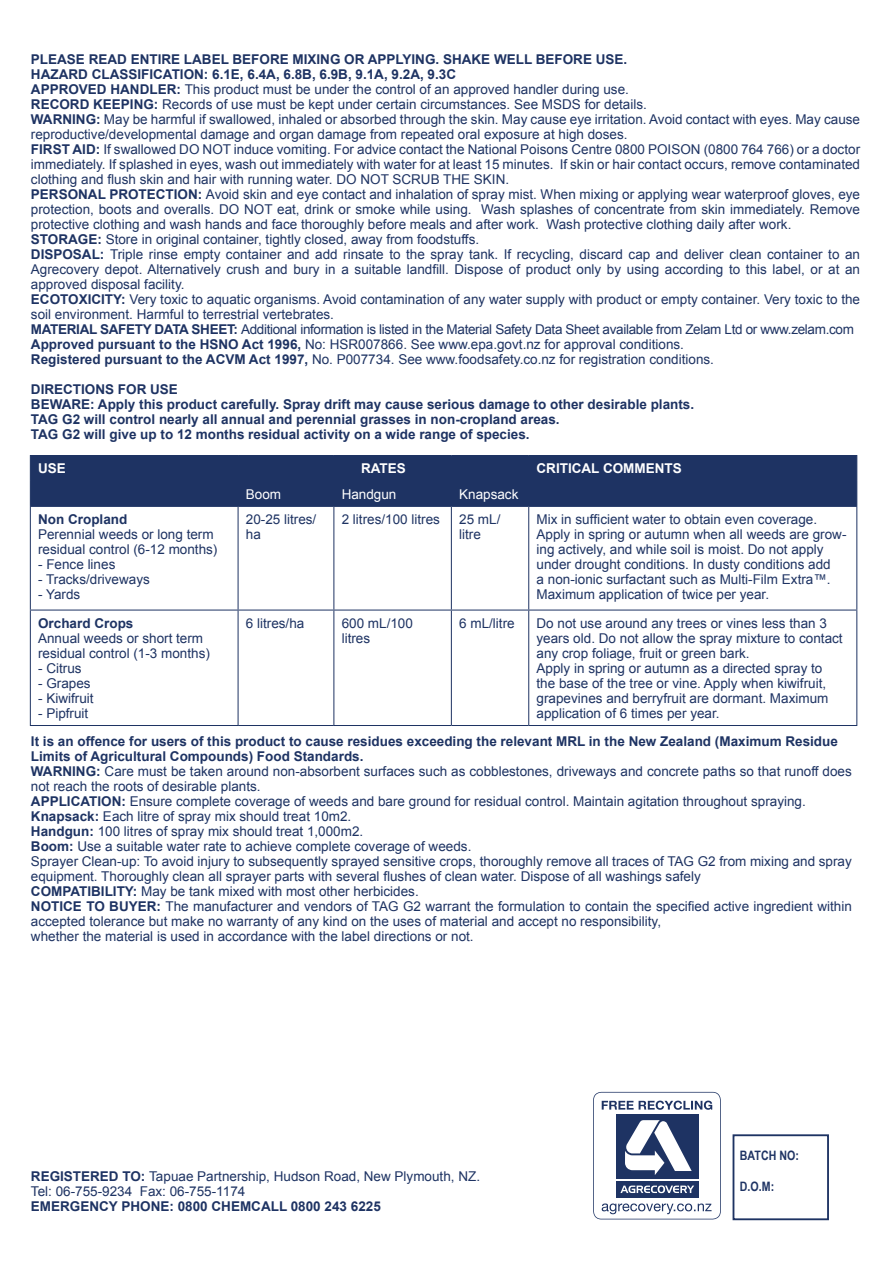
<style>
.page{position:relative;width:893px;height:1263px;background:#fff}
.page>*{position:absolute;margin:0;border:0;box-sizing:border-box;transform-origin:0 0}
.t1{font:13.5px/15px "Arial";color:#1e3363}
.t2{font:700 13.5px/15px "Arial";color:#1e3363}
.t3{font:13.5px "Arial";letter-spacing:-.025em;color:#1e3363}
.t4{font:700 13.5px "Arial";color:#fff}
.t5{font:13.5px "Arial";color:#fff}
.t6{font:700 12.9px "Arial Narrow";color:#1e3363}
.s1{font-weight:700}
</style>
<div class="page">
<hr style="left:30px;top:506px;width:208px;height:1px;background:#1e3363">
<hr style="left:30px;top:507px;width:1px;height:102px;background:#1e3363">
<hr style="left:238px;top:507px;width:1px;height:102px;background:#1e3363">
<hr style="left:333px;top:507px;width:1px;height:102px;background:#1e3363">
<hr style="left:451px;top:507px;width:1px;height:102px;background:#1e3363">
<hr style="left:528px;top:507px;width:1px;height:102px;background:#1e3363">
<hr style="left:856px;top:507px;width:1px;height:102px;background:#1e3363">
<hr style="left:30px;top:609px;width:208px;height:1px;background:#1e3363">
<hr style="left:30px;top:610px;width:1px;height:115px;background:#1e3363">
<hr style="left:238px;top:609px;width:96px;height:1px;background:#1e3363">
<hr style="left:238px;top:610px;width:1px;height:115px;background:#1e3363">
<hr style="left:334px;top:609px;width:117px;height:1px;background:#1e3363">
<hr style="left:333px;top:610px;width:1px;height:115px;background:#1e3363">
<hr style="left:451px;top:609px;width:78px;height:1px;background:#1e3363">
<hr style="left:451px;top:610px;width:1px;height:115px;background:#1e3363">
<hr style="left:529px;top:609px;width:328px;height:1px;background:#1e3363">
<hr style="left:528px;top:610px;width:1px;height:115px;background:#1e3363">
<hr style="left:856px;top:610px;width:1px;height:115px;background:#1e3363">
<hr style="left:30px;top:725px;width:208px;height:1px;background:#1e3363">
<hr style="left:238px;top:725px;width:96px;height:1px;background:#1e3363">
<hr style="left:334px;top:725px;width:117px;height:1px;background:#1e3363">
<hr style="left:451px;top:725px;width:78px;height:1px;background:#1e3363">
<hr style="left:529px;top:725px;width:328px;height:1px;background:#1e3363">
<div style="left:30px;top:455px;width:827px;height:51px;background:#1e3363"></div>
<hr style="left:238px;top:506px;width:96px;height:1px;background:#1e3363">
<hr style="left:334px;top:506px;width:117px;height:1px;background:#1e3363">
<hr style="left:451px;top:506px;width:78px;height:1px;background:#1e3363">
<hr style="left:529px;top:506px;width:328px;height:1px;background:#1e3363">
<div style="left:733px;top:1134px;width:96px;height:86px;border:2px solid #1e3363"></div>
<svg style="left:593px;top:1092px;width:128px;height:127px"></svg>
<p class="t2" style="left:31px;top:52px;width:598px">PLEASE READ ENTIRE LABEL BEFORE MIXING OR APPLYING. SHAKE WELL BEFORE USE.</p>
<p class="t2" style="left:31px;top:67px;width:427px">HAZARD CLASSIFICATION: 6.1E, 6.4A, 6.8B, 6.9B, 9.1A, 9.2A, 9.3C</p>
<p class="t1" style="left:31px;top:82px;width:599px"><span class="s1">APPROVED HANDLER:</span> This product must be under the control of an approved handler during use.</p>
<p class="t1" style="left:31px;top:97px;width:617px"><span class="s1">RECORD KEEPING:</span> Records of use must be kept under certain circumstances. See MSDS for details.</p>
<p class="t1" style="left:31px;top:112px;width:831px"><span class="s1">WARNING:</span> May be harmful if swallowed, inhaled or absorbed through the skin. May cause eye irritation. Avoid contact with eyes. May cause reproductive/developmental damage and organ damage from repeated oral exposure at high doses.</p>
<p class="t1" style="left:31px;top:142px;width:831px;text-align:justify"><span class="s1">FIRST AID:</span> If swallowed DO NOT induce vomiting. For advice contact the National Poisons Centre 0800 POISON (0800 764 766) or a doctor immediately. If splashed in eyes, wash out immediately with water for at least 15 minutes. If skin or hair contact occurs, remove contaminated clothing and flush skin and hair with running water. DO NOT SCRUB THE SKIN.</p>
<p class="t1" style="left:31px;top:187px;width:831px;text-align:justify"><span class="s1">PERSONAL PROTECTION:</span> Avoid skin and eye contact and inhalation of spray mist. When mixing or applying wear waterproof gloves, eye protection, boots and overalls. DO NOT eat, drink or smoke while using. Wash splashes of concentrate from skin immediately. Remove protective clothing and wash hands and face thoroughly before meals and after work. Wash protective clothing daily after work.</p>
<p class="t1" style="left:31px;top:232px;width:450px"><span class="s1">STORAGE:</span> Store in original container, tightly closed, away from foodstuffs.</p>
<p class="t1" style="left:31px;top:247px;width:831px;text-align:justify"><span class="s1">DISPOSAL:</span> Triple rinse empty container and add rinsate to the spray tank. If recycling, discard cap and deliver clean container to an Agrecovery depot. Alternatively crush and bury in a suitable landfill. Dispose of product only by using according to this label, or at an approved disposal facility.</p>
<p class="t1" style="left:31px;top:292px;width:831px"><span class="s1">ECOTOXICITY:</span> Very toxic to aquatic organisms. Avoid contamination of any water supply with product or empty container. Very toxic to the soil environment. Harmful to terrestrial vertebrates.</p>
<p class="t3" style="left:31px;top:320px;width:824px"><span class="s1">MATERIAL SAFETY DATA SHEET:</span> Additional information is listed in the Material Safety Data Sheet available from Zelam Ltd or www.zelam.com</p>
<p class="t1" style="left:31px;top:337px;width:654px"><span class="s1">Approved pursuant to the HSNO Act 1996,</span> No: HSR007866. See www.epa.govt.nz for approval conditions.</p>
<p class="t1" style="left:31px;top:352px;width:685px"><span class="s1">Registered pursuant to the ACVM Act 1997,</span> No. P007734. See www.foodsafety.co.nz for registration conditions.</p>
<p class="t2" style="left:31px;top:382px;width:149px">DIRECTIONS FOR USE</p>
<p class="t2" style="left:31px;top:397px;width:665px">BEWARE: Apply this product carefully. Spray drift may cause serious damage to other desirable plants.</p>
<p class="t2" style="left:31px;top:412px;width:530px">TAG G2 will control nearly all annual and perennial grasses in non-cropland areas.</p>
<p class="t2" style="left:31px;top:427px;width:500px">TAG G2 will give up to 12 months residual activity on a wide range of species.</p>
<p class="t4" style="left:38px;top:459px;width:29px">USE</p>
<p class="t4" style="left:361px;top:459px;width:46px">RATES</p>
<p class="t4" style="left:537px;top:459px;width:147px">CRITICAL COMMENTS</p>
<p class="t5" style="left:246px;top:485px;width:37px">Boom</p>
<p class="t5" style="left:342px;top:485px;width:56px">Handgun</p>
<p class="t5" style="left:459px;top:485px;width:61px">Knapsack</p>
<p class="t2" style="left:38px;top:512px;width:91px">Non Cropland</p>
<p class="t1" style="left:38px;top:527px;width:181px">Perennial weeds or long term residual control (6-12 months)</p>
<p class="t1" style="left:38px;top:557px;width:79px">- Fence lines</p>
<p class="t1" style="left:38px;top:572px;width:113px">- Tracks/driveways</p>
<p class="t1" style="left:38px;top:587px;width:44px">- Yards</p>
<p class="t1" style="left:246px;top:512px;width:72px">20-25 litres/ ha</p>
<p class="t1" style="left:342px;top:512px;width:100px">2 litres/100 litres</p>
<p class="t1" style="left:459px;top:512px;width:43px">25 mL/ litre</p>
<p class="t1" style="left:537px;top:512px;width:311px">Mix in sufficient water to obtain even coverage.<br>Apply in spring or autumn when all weeds are grow&shy;ing actively, and while soil is moist. Do not apply under drought conditions. In dusty conditions add<br>a non-ionic surfactant such as Multi-Film Extra™.<br>Maximum application of twice per year.</p>
<p class="t2" style="left:38px;top:616px;width:97px">Orchard Crops</p>
<p class="t1" style="left:38px;top:631px;width:173px">Annual weeds or short term residual control (1-3 months)</p>
<p class="t1" style="left:38px;top:661px;width:45px">- Citrus</p>
<p class="t1" style="left:38px;top:676px;width:54px">- Grapes</p>
<p class="t1" style="left:38px;top:691px;width:57px">- Kiwifruit</p>
<p class="t1" style="left:38px;top:706px;width:52px">- Pipfruit</p>
<p class="t1" style="left:246px;top:616px;width:60px">6 litres/ha</p>
<p class="t1" style="left:342px;top:616px;width:73px">600 mL/100 litres</p>
<p class="t1" style="left:459px;top:616px;width:57px">6 mL/litre</p>
<p class="t1" style="left:537px;top:616px;width:308px">Do not use around any trees or vines less than 3 years old. Do not allow the spray mixture to contact any crop foliage, fruit or green bark.</p>
<p class="t1" style="left:537px;top:661px;width:293px">Apply in spring or autumn as a directed spray to the base of the tree or vine. Apply when kiwifruit, grapevines and berryfruit are dormant. Maximum application of 6 times per year.</p>
<p class="t2" style="left:31px;top:734px;width:808px">It is an offence for users of this product to cause residues exceeding the relevant MRL in the New Zealand (Maximum Residue<br>Limits of Agricultural Compounds) Food Standards.</p>
<p class="t1" style="left:31px;top:763px;width:822px"><span class="s1">WARNING:</span> Care must be taken around non-absorbent surfaces such as cobblestones, driveways and concrete paths so that runoff does not reach the roots of desirable plants.</p>
<p class="t1" style="left:31px;top:793px;width:776px"><span class="s1">APPLICATION:</span> Ensure complete coverage of weeds and bare ground for residual control. Maintain agitation throughout spraying.</p>
<p class="t1" style="left:31px;top:808px;width:322px"><span class="s1">Knapsack:</span> Each litre of spray mix should treat 10m2.</p>
<p class="t1" style="left:31px;top:823px;width:334px"><span class="s1">Handgun:</span> 100 litres of spray mix should treat 1,000m2.</p>
<p class="t1" style="left:31px;top:838px;width:442px"><span class="s1">Boom:</span> Use a suitable water rate to achieve complete coverage of weeds.</p>
<p class="t1" style="left:31px;top:853px;width:822px">Sprayer Clean-up: To avoid injury to subsequently sprayed sensitive crops, thoroughly remove all traces of TAG G2 from mixing and spray equipment. Thoroughly clean all sprayer parts with several flushes of clean water. Dispose of all washings safely</p>
<p class="t1" style="left:31px;top:883px;width:389px"><span class="s1">COMPATIBILITY:</span> May be tank mixed with most other herbicides.</p>
<p class="t1" style="left:31px;top:898px;width:822px"><span class="s1">NOTICE TO BUYER:</span> The manufacturer and vendors of TAG G2 warrant the formulation to contain the specified active ingredient within accepted tolerance but make no warranty of any kind on the uses of material and accept no responsibility,</p>
<p class="t1" style="left:31px;top:928px;width:444px">whether the material is used in accordance with the label directions or not.</p>
<p class="t1" style="left:31px;top:1168px;width:451px"><span class="s1">REGISTERED TO:</span> Tapuae Partnership, Hudson Road, New Plymouth, NZ.<br>Tel: 06-755-9234 Fax: 06-755-1174</p>
<p class="t2" style="left:31px;top:1199px;width:351px">EMERGENCY PHONE: 0800 CHEMCALL 0800 243 6225</p>
<p class="t6" style="left:740px;top:1146px;width:60px">BATCH NO:</p>
<p class="t6" style="left:740px;top:1177px;width:36px">D.O.M:</p>
</div>
